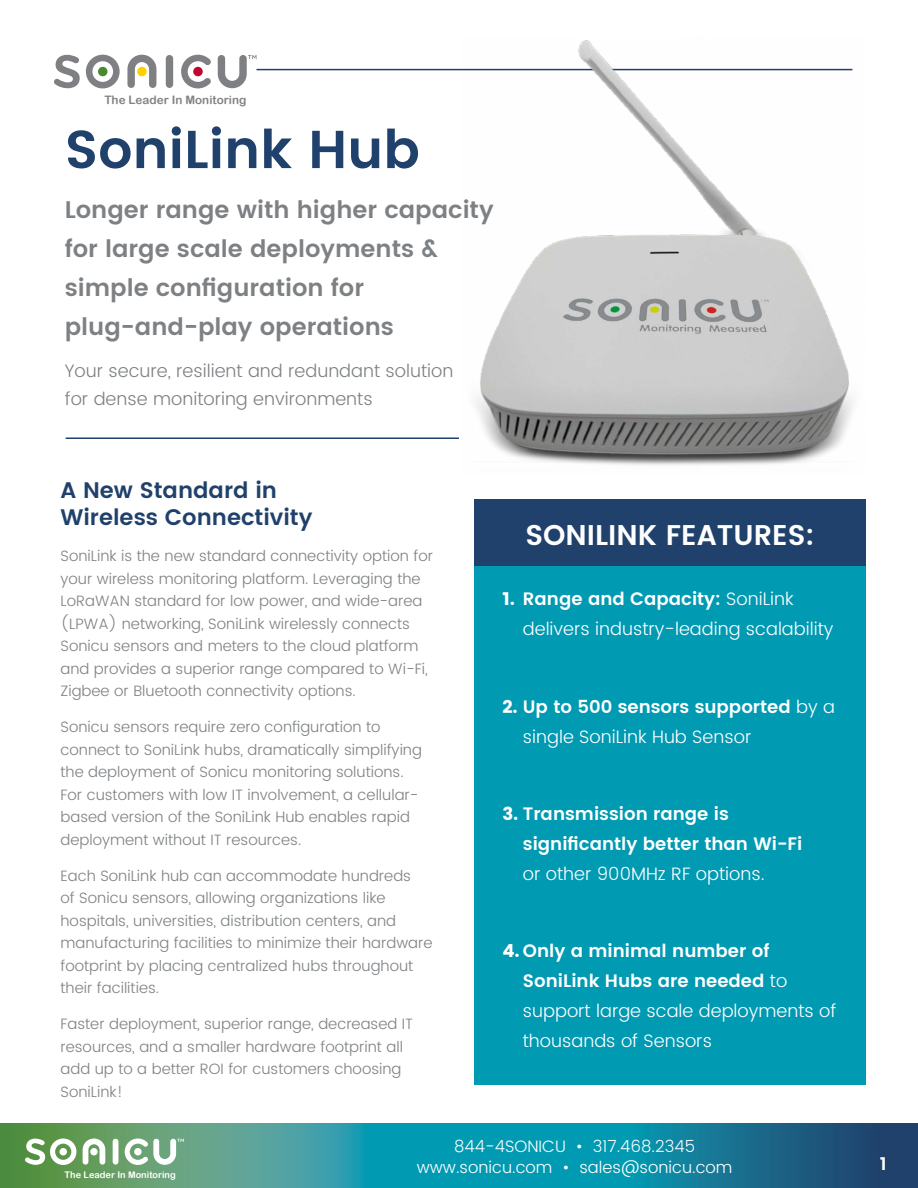
<style>
.page{position:relative;width:918px;height:1188px;background:#fff}
.page>*{position:absolute;margin:0;border:0;box-sizing:border-box;transform-origin:0 0}
.t1{font:600 53.4px "Poppins";color:#1f416b}
.t2{font:600 28.5px "Poppins";color:#fff}
.t3{font:600 24px/39px "Poppins";color:#7e8184}
.t4{font:600 22.5px/27px "Poppins";color:#1f416b}
.t5{font:300 18px/30px "Poppins";color:#fff}
.t6{font:300 18px/28.5px "Poppins";color:#7e8184}
.t7{font:600 18px/30px "Poppins";color:#fff}
.t8{font:300 16.5px/21px "Poppins";color:#fff;text-align:center}
.t9{font:300 15px/22.5px "Poppins";color:#7e8184}
.t10{font:11.7px "Arial Rounded MT Bold";color:#808285}
.t11{font:9.15px "Arial Rounded MT Bold";color:#fff}
.s1{font-weight:700}
.s2{font-weight:600}
</style>
<div class="page">
<svg style="left:0;top:1123px;width:918px;height:65px;background:#268a93"></svg>
<svg style="left:25px;top:1138px;width:51px;height:27px"></svg>
<svg style="left:83px;top:1138px;width:22px;height:27px"></svg>
<div style="left:113px;top:1139px;width:5px;height:26px;background:#fff;border-radius:3px"></div>
<div style="left:90px;top:1148px;width:8px;height:7px;background:#fff;border-radius:50%"></div>
<div style="left:60px;top:1148px;width:7px;height:7px;background:#fff;border-radius:50%"></div>
<svg style="left:125px;top:1138px;width:59px;height:27px"></svg>
<div style="left:474px;top:499px;width:392px;height:585px;background:#009ab3"></div>
<div style="left:474px;top:499px;width:392px;height:67px;background:#1f416b"></div>
<hr style="left:66px;top:437px;width:393px;height:2px;background:#1f416b">
<svg style="left:54px;top:55px;width:26px;height:33px"></svg>
<svg style="left:86px;top:55px;width:34px;height:33px"></svg>
<svg style="left:127px;top:55px;width:29px;height:33px"></svg>
<div style="left:166px;top:55px;width:7px;height:33px;background:#7e8083;border-radius:4px"></div>
<svg style="left:181px;top:55px;width:30px;height:33px"></svg>
<div style="left:193px;top:67px;width:10px;height:9px;background:#c00630;border-radius:50%"></div>
<div style="left:137px;top:67px;width:10px;height:9px;background:#ffcf01;border-radius:50%"></div>
<div style="left:98px;top:67px;width:9px;height:9px;background:#488a2d;border-radius:50%"></div>
<svg style="left:218px;top:55px;width:38px;height:33px"></svg>
<hr style="left:256px;top:69px;width:596px;height:1px;background:#1f416b">
<img style="left:401px;top:40px;width:452px;height:425px">
<p class="t10" style="left:104px;top:93px;width:144px">The Leader In Monitoring</p>
<h1 class="t1" style="left:65px;top:109px;width:357px">SoniLink Hub</h1>
<h3 class="t3" style="left:65px;top:191px;width:430px">Longer range with higher capacity for large scale deployments &amp; simple configuration for plug-and-play operations</h3>
<p class="t6" style="left:65px;top:357px;width:390px">Your secure, resilient and redundant solution for dense monitoring environments</p>
<h3 class="t4" style="left:60px;top:478px;width:253px">A New Standard in<br>Wireless Connectivity</h3>
<p class="t9" style="left:60px;top:545px;width:374px">SoniLink is the new standard connectivity option for your wireless monitoring platform. Leveraging the LoRaWAN standard for low power, and wide-area (LPWA) networking, SoniLink wirelessly connects Sonicu sensors and meters to the cloud platform and provides a superior range compared to Wi-Fi, Zigbee or Bluetooth connectivity options.</p>
<p class="t9" style="left:60px;top:716px;width:363px">Sonicu sensors require zero configuration to connect to SoniLink hubs, dramatically simplifying the deployment of Sonicu monitoring solutions.<br>For customers with low IT involvement, a cellular&shy;based version of the SoniLink Hub enables rapid deployment without IT resources.</p>
<p class="t9" style="left:60px;top:865px;width:374px">Each SoniLink hub can accommodate hundreds<br>of Sonicu sensors, allowing organizations like hospitals, universities, distribution centers, and manufacturing facilities to minimize their hardware footprint by placing centralized hubs throughout their facilities.</p>
<p class="t9" style="left:60px;top:1013px;width:354px">Faster deployment, superior range, decreased IT resources, and a smaller hardware footprint all add up to a better ROI for customers choosing SoniLink!</p>
<h2 class="t2" style="left:525px;top:513px;width:291px">SONILINK FEATURES:</h2>
<p class="t5" style="left:523px;top:585px;width:312px;text-indent:-20px"><span class="s1">1.</span> <span class="s2">Range and Capacity:</span> SoniLink delivers industry-leading scalability</p>
<p class="t5" style="left:523px;top:692px;width:314px;text-indent:-20px"><span class="s1">2.</span> <span class="s2">Up to 500 sensors supported</span> by a single SoniLink Hub Sensor</p>
<p class="t7" style="left:523px;top:799px;width:281px;text-indent:-20px"><span class="s1">3.</span> Transmission range is significantly better than Wi-Fi</p>
<p class="t5" style="left:523px;top:859px;width:243px">or other 900MHz RF options.</p>
<p class="t5" style="left:523px;top:937px;width:315px;text-indent:-20px"><span class="s1">4.</span> <span class="s2">Only a minimal number of<br>SoniLink Hubs are needed</span> to support large scale deployments of thousands of Sensors</p>
<p class="t11" style="left:65px;top:1169px;width:113px">The Leader In Monitoring</p>
<p class="t8" style="left:417px;top:1137px;width:317px">844-4SONICU • 317.468.2345 www.sonicu.com • sales@sonicu.com</p>
<p class="t7" style="left:880px;top:1149px;width:8px">1</p>
</div>
